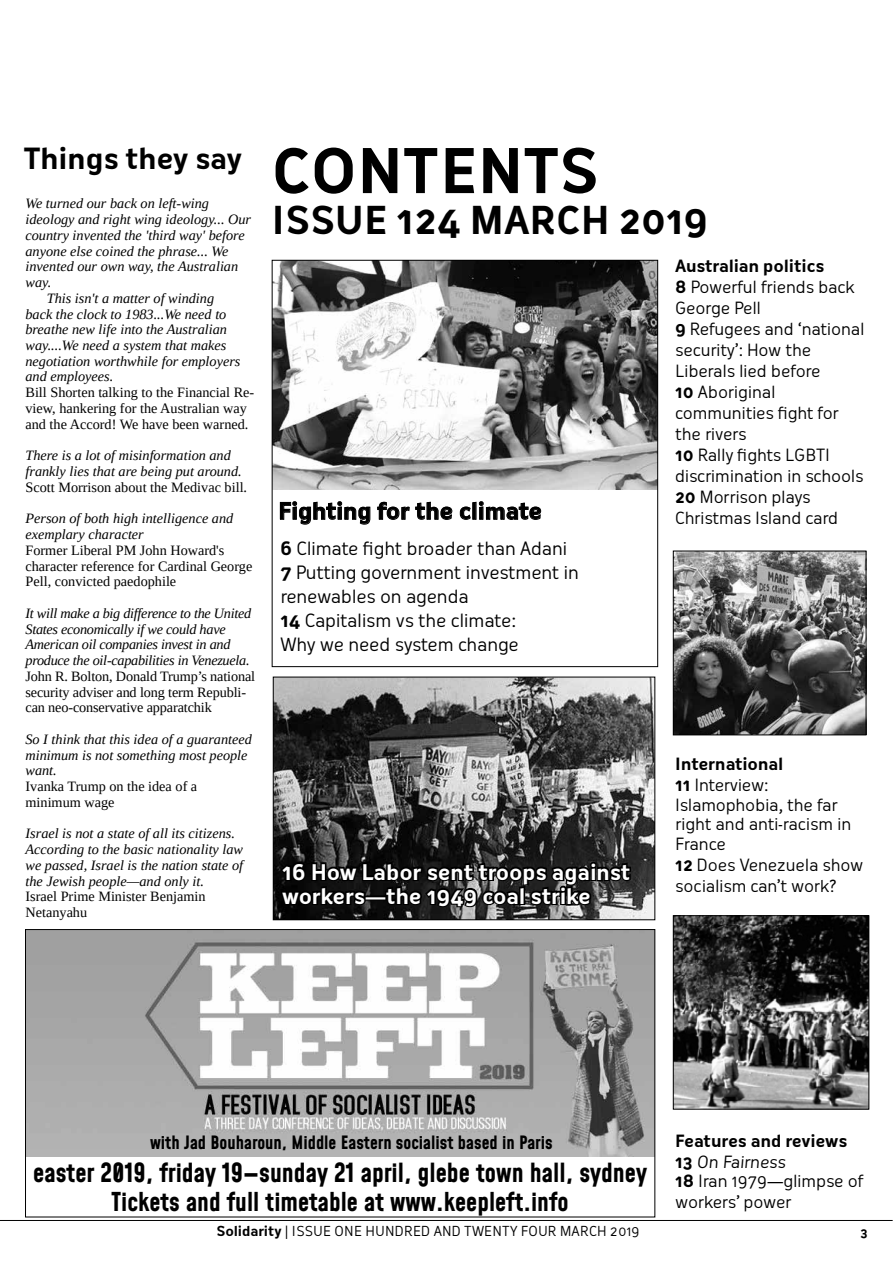
<style>
.page{position:relative;width:893px;height:1263px;background:#fff}
.page>*{position:absolute;margin:0;border:0;box-sizing:border-box;transform-origin:0 0}
.t1{font:700 37.5px "Oceania";letter-spacing:.015em;color:#000}
.t2{font:700 28.5px "Oceania";letter-spacing:-.01em;color:#000}
.t3{font:700 25.8px "Mohave";color:#000}
.t4{font:700 25.5px "Mohave";color:#000}
.t5{font:700 22.5px "Oceania";letter-spacing:-.015em;color:#000}
.t6{font:700 21px/24px "Oceania";letter-spacing:-.01em;color:#fff}
.t7{font:18px/24px "Oceania";letter-spacing:-.02em;color:#000}
.t8{font:700 18px "Mohave";color:#000}
.t9{font:16.5px/21px "Oceania";letter-spacing:-.02em;color:#000}
.t10{font:700 16.5px/21px "Oceania";letter-spacing:-.015em;color:#000}
.t11{font:italic 14.25px/15.8px "Liberation Serif";color:#000}
.t12{font:14.25px/15.8px "Liberation Serif";color:#000}
.t13{font:italic 14.25px/15.8px "Liberation Serif";letter-spacing:-.02em;color:#000}
.t14{font:13.5px "Oceania";letter-spacing:.015em;color:#000}
.t15{font:700 12px "Oceania";color:#000}
.s1{font-size:60px}
.s2{font-weight:700}
.s3{font-weight:400}
</style>
<div class="page">
<img style="left:275px;top:679px;width:378px;height:239px">
<hr style="left:0;top:1220px;width:893px;height:1px;background:#000">
<svg style="left:280px;top:501px;width:91px;height:24px"></svg>
<svg style="left:377px;top:501px;width:76px;height:19px"></svg>
<svg style="left:460px;top:501px;width:81px;height:19px"></svg>
<svg style="left:279px;top:797px;width:354px;height:124px;background:#373737"></svg>
<img style="left:27px;top:931px;width:626px;height:225px">
<img style="left:274px;top:262px;width:382px;height:228px">
<div style="left:272px;top:260px;width:386px;height:407px;border:1px solid #000"></div>
<img style="left:675px;top:553px;width:189px;height:180px">
<div style="left:673px;top:551px;width:193px;height:184px;border:1px solid #000"></div>
<img style="left:675px;top:917px;width:192px;height:190px">
<div style="left:673px;top:915px;width:196px;height:194px;border:1px solid #000"></div>
<div style="left:25px;top:929px;width:630px;height:288px;border:1px solid #000"></div>
<h2 class="t2" style="left:24px;top:142px;width:576px">Things they say <span class="s1">CONTENTS</span></h2>
<h1 class="t1" style="left:272px;top:198px;width:437px">ISSUE 124 MARCH 2019</h1>
<p class="t9" style="left:675px;top:256px;width:191px"><span class="s2">Australian politics<br>8</span> Powerful friends back<br>George Pell<br><span class="s2">9</span> Refugees and ‘national security’: How the<br>Liberals lied before<br><span class="s2">10</span> Aboriginal communities fight for the rivers<br><span class="s2">10</span> Rally fights LGBTI discrimination in schools<br><span class="s2">20</span> Morrison plays<br>Christmas Island card</p>
<p class="t11" style="left:26px;top:196px;width:185px">We turned our back on left-wing</p>
<p class="t11" style="left:26px;top:211px;width:227px">ideology and right wing ideology... Our</p>
<p class="t11" style="left:26px;top:227px;width:221px">country invented the 'third way' before</p>
<p class="t11" style="left:26px;top:243px;width:204px">anyone else coined the phrase... We</p>
<p class="t11" style="left:26px;top:259px;width:214px">invented our own way, the Australian</p>
<p class="t11" style="left:26px;top:274px;width:27px">way.</p>
<p class="t11" style="left:47px;top:290px;width:169px">This isn't a matter of winding</p>
<p class="t11" style="left:26px;top:306px;width:202px">back the clock to 1983...We need to</p>
<p class="t11" style="left:26px;top:322px;width:203px">breathe new life into the Australian</p>
<p class="t11" style="left:26px;top:337px;width:202px">way....We need a system that makes</p>
<p class="t11" style="left:26px;top:353px;width:216px">negotiation worthwhile for employers</p>
<p class="t11" style="left:26px;top:369px;width:89px">and employees.</p>
<p class="t12" style="left:26px;top:384px;width:230px">Bill Shorten talking to the Financial Re&shy;view, hankering for the Australian way and the Accord! We have been warned.</p>
<p class="t11" style="left:26px;top:447px;width:218px">There is a lot of misinformation and frankly lies that are being put around.</p>
<p class="t12" style="left:26px;top:479px;width:223px">Scott Morrison about the Medivac bill.</p>
<p class="t11" style="left:26px;top:510px;width:209px">Person of both high intelligence and exemplary character</p>
<p class="t12" style="left:26px;top:542px;width:228px">Former Liberal PM John Howard's character reference for Cardinal George<br>Pell, convicted paedophile</p>
<p class="t13" style="left:26px;top:605px;width:227px">It will make a big difference to the United States economically if we could have American oil companies invest in and produce the oil-capabilities in Venezuela.</p>
<p class="t12" style="left:26px;top:668px;width:231px">John R. Bolton, Donald Trump’s national security adviser and long term Republi&shy;can neo-conservative apparatchik</p>
<p class="t11" style="left:26px;top:731px;width:228px">So I think that this idea of a guaranteed minimum is not something most people want.</p>
<p class="t12" style="left:26px;top:778px;width:173px">Ivanka Trump on the idea of a minimum wage</p>
<p class="t11" style="left:26px;top:825px;width:219px">Israel is not a state of all its citizens.<br>According to the basic nationality law we passed, Israel is the nation state of the Jewish people—and only it.</p>
<p class="t12" style="left:26px;top:888px;width:182px">Israel Prime Minister Benjamin<br>Netanyahu</p>
<h3 class="t5" style="left:278px;top:498px;width:265px">Fighting for the climate</h3>
<p class="t7" style="left:280px;top:536px;width:300px"><span class="s2">6</span> Climate fight broader than Adani<br><span class="s2">7</span> Putting government investment in renewables on agenda<br><span class="s2">14</span> Capitalism vs the climate:<br>Why we need system change</p>
<p class="t10" style="left:675px;top:754px;width:110px">International<br>11 <span class="s3">Interview:</span></p>
<p class="t9" style="left:675px;top:795px;width:178px;line-height:19.5px">Islamophobia, the far right and anti-racism in<br>France</p>
<p class="t9" style="left:675px;top:854px;width:190px"><span class="s2">12</span> Does Venezuela show socialism can’t work?</p>
<h3 class="t6" style="left:282px;top:860px;width:350px">16 How Labor sent troops against workers—the 1949 coal strike</h3>
<p class="t8" style="left:150px;top:1131px;width:404px">with Jad Bouharoun, Middle Eastern socialist based in Paris</p>
<h3 class="t3" style="left:33px;top:1157px;width:615px">easter 2019, friday 19—sunday 21 april, glebe town hall, sydney</h3>
<h3 class="t4" style="left:112px;top:1186px;width:458px">Tickets and full timetable at www.keepleft.info</h3>
<p class="t9" style="left:675px;top:1131px;width:190px;line-height:20.2px"><span class="s2">Features and reviews<br>13</span> On Fairness<br><span class="s2">18</span> Iran 1979—glimpse of</p>
<p class="t9" style="left:675px;top:1192px;width:118px">workers’ power</p>
<p class="t14" style="left:217px;top:1223px;width:424px"><span class="s2">Solidarity</span> | ISSUE ONE HUNDRED AND TWENTY FOUR MARCH 2019</p>
<p class="t15" style="left:860px;top:1225px;width:9px">3</p>
</div>
